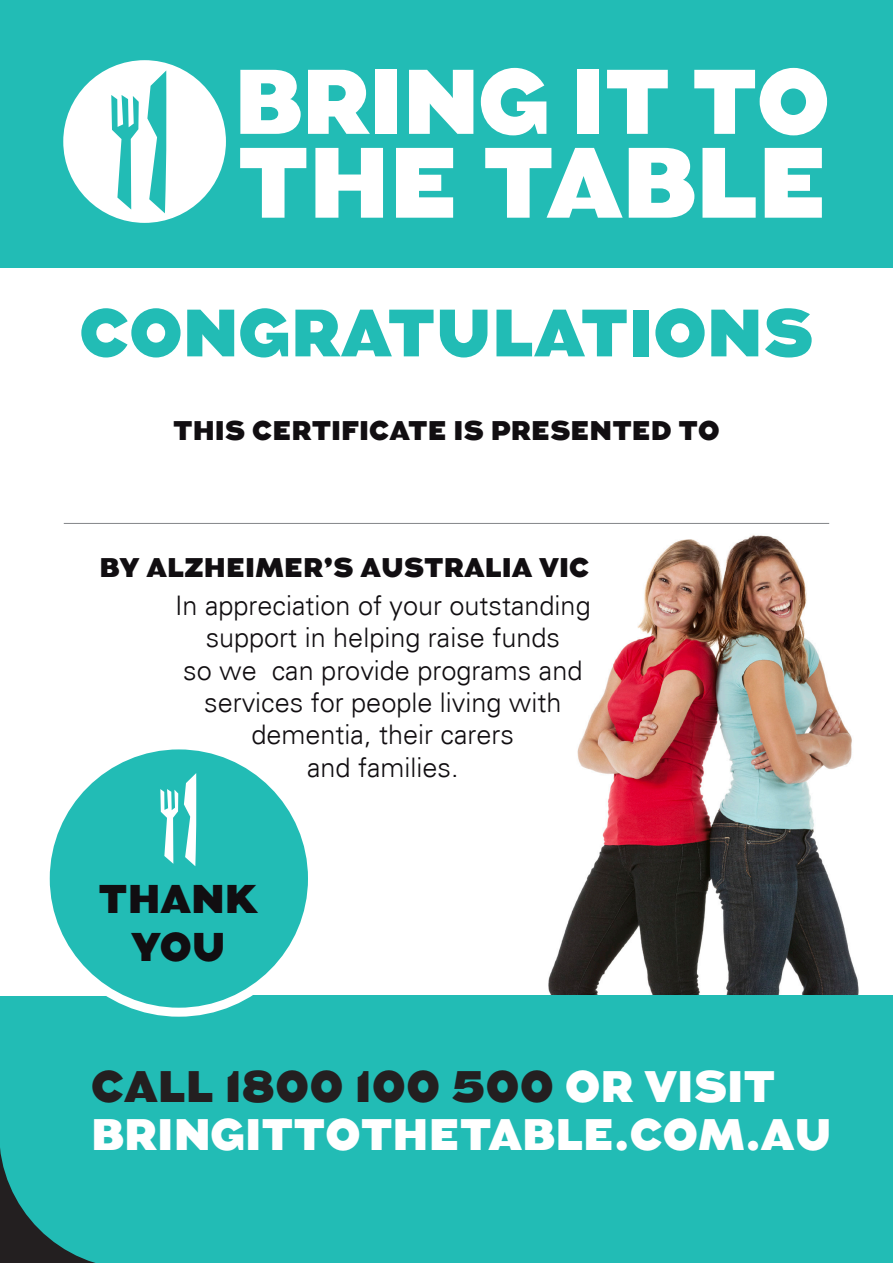
<style>
.page{position:relative;width:893px;height:1263px;background:#fff}
.page>*{position:absolute;margin:0;border:0;box-sizing:border-box;transform-origin:0 0}
.t1{font:900 66.75px "Augustus";color:#22bcb5}
.t2{font:900 44.1px "Augustus";color:#fff}
.t3{font:900 44.1px "Augustus";color:#231f20}
.t4{font:900 40.05px "Augustus";color:#110e11}
.t5{font:300 27px/32.4px "Univers";color:#110e11;text-align:center}
.t6{font:900 27px "Augustus";color:#110e11}
.s1{color:#fff}
</style>
<div class="page">
<img style="left:521px;top:523px;width:361px;height:473px">
<svg style="left:0;top:1109px;width:123px;height:154px;background:#22a09a"></svg>
<div style="left:123px;top:996px;width:770px;height:267px;background:#22bcb5"></div>
<div style="left:0;top:996px;width:789px;height:113px;background:#22bcb5"></div>
<div style="left:0;top:0;width:893px;height:268px;background:#22bcb5"></div>
<hr style="left:64px;top:523px;width:765px;height:1px;background:#838588">
<div style="left:45px;top:745px;width:267px;height:267px;background:#22bcb5;border-radius:50%"></div>
<div style="left:41px;top:740px;width:276px;height:277px;border:9px solid #fff;border-radius:50%"></div>
<svg style="left:184px;top:773px;width:12px;height:93px"></svg>
<svg style="left:160px;top:789px;width:18px;height:75px"></svg>
<div style="left:0;top:997px;width:17px;height:135px;background:#22bcb5"></div>
<svg style="left:240px;top:70px;width:61px;height:64px"></svg>
<svg style="left:308px;top:70px;width:62px;height:64px"></svg>
<div style="left:376px;top:70px;width:21px;height:64px;background:#fff"></div>
<svg style="left:409px;top:70px;width:64px;height:64px"></svg>
<svg style="left:481px;top:68px;width:65px;height:67px"></svg>
<div style="left:578px;top:70px;width:21px;height:64px;background:#fff"></div>
<svg style="left:607px;top:70px;width:61px;height:64px"></svg>
<svg style="left:694px;top:68px;width:133px;height:67px"></svg>
<svg style="left:240px;top:148px;width:66px;height:70px"></svg>
<svg style="left:315px;top:148px;width:68px;height:70px"></svg>
<svg style="left:396px;top:148px;width:57px;height:70px;background:#daf4f2"></svg>
<svg style="left:485px;top:148px;width:138px;height:70px"></svg>
<svg style="left:629px;top:148px;width:65px;height:70px"></svg>
<svg style="left:702px;top:148px;width:54px;height:70px"></svg>
<svg style="left:765px;top:148px;width:57px;height:70px;background:#daf3f2"></svg>
<svg style="left:63px;top:60px;width:163px;height:163px"></svg>
<p class="t1" style="left:79px;top:294px;width:736px">CONGRATULATIONS</p>
<p class="t6" style="left:173px;top:415px;width:548px">THIS CERTIFICATE IS PRESENTED TO</p>
<p class="t6" style="left:99px;top:551px;width:492px">BY ALZHEIMER’S AUSTRALIA VIC</p>
<p class="t5" style="left:175px;top:589px;width:417px">In appreciation of your outstanding support in helping raise funds<br>so we can provide programs and services for people living with dementia, their carers<br>and families.</p>
<p class="t4" style="left:99px;top:876px;width:161px">THANK</p>
<p class="t4" style="left:131px;top:924px;width:96px">YOU</p>
<p class="t3" style="left:91px;top:1060px;width:686px">CALL 1800 100 500 <span class="s1">OR VISIT</span></p>
<p class="t2" style="left:91px;top:1108px;width:742px">BRINGITTOTHETABLE.COM.AU</p>
</div>
